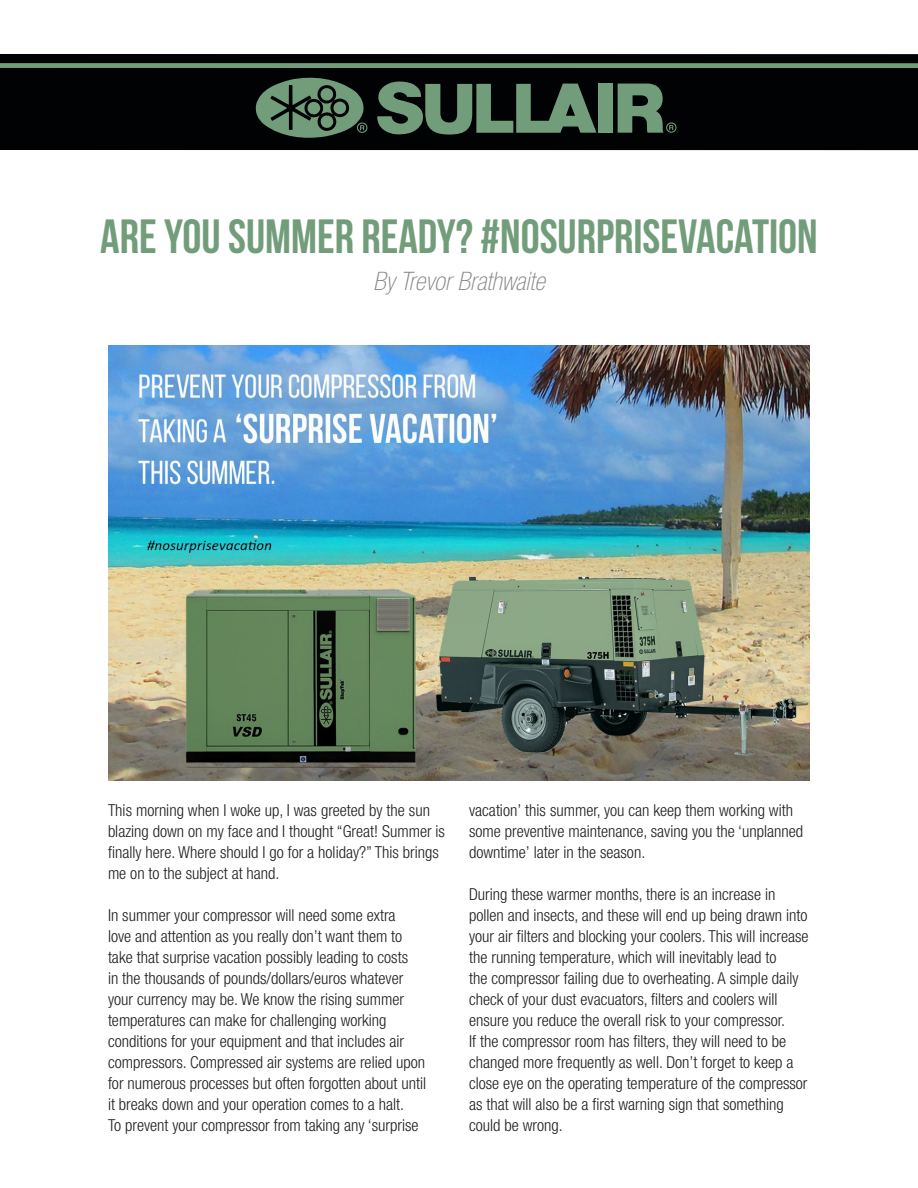
<style>
.page{position:relative;width:918px;height:1188px;background:#fff}
.page>*{position:absolute;margin:0;border:0;box-sizing:border-box;transform-origin:0 0}
.t1{font:700 48px "Bebas Neue";color:#729d7a}
.t2{font:italic 100 condensed 25.5px "Helvetica Neue LT Std";color:#808285}
.Body_Copy{font:300 condensed 16.5px/21px "Helvetica Neue LT Std";color:#231f20}
</style>
<div class="page">
<div style="left:0;top:63px;width:918px;height:5px;background:#729d7a"></div>
<div style="left:0;top:68px;width:918px;height:82px;background:#010203"></div>
<div style="left:0;top:54px;width:918px;height:9px;background:#010203"></div>
<svg style="left:618px;top:84px;width:59px;height:49px"></svg>
<svg style="left:377px;top:81px;width:219px;height:54px"></svg>
<svg style="left:255px;top:77px;width:112px;height:61px"></svg>
<div style="left:598px;top:84px;width:15px;height:49px;background:#729d7a"></div>
<img style="left:108px;top:345px;width:702px;height:436px">
<p class="t1" style="left:100px;top:210px;width:719px">ARE YOU SUMMER READY? #NOSURPRISEVACATION</p>
<p class="t2" style="left:373px;top:267px;width:173px">By Trevor Brathwaite</p>
<p class="Body_Copy" style="left:108px;top:799px;width:339px">This morning when I woke up, I was greeted by the sun blazing down on my face and I thought “Great! Summer is finally here. Where should I go for a holiday?” This brings me on to the subject at hand.</p>
<p class="Body_Copy" style="left:108px;top:904px;width:320px">In summer your compressor will need some extra<br>love and attention as you really don’t want them to take that surprise vacation possibly leading to costs<br>in the thousands of pounds/dollars/euros whatever your currency may be. We know the rising summer temperatures can make for challenging working conditions for your equipment and that includes air compressors. Compressed air systems are relied upon for numerous processes but often forgotten about until it breaks down and your operation comes to a halt.<br>To prevent your compressor from taking any ‘surprise</p>
<p class="Body_Copy" style="left:469px;top:799px;width:336px">vacation’ this summer, you can keep them working with some preventive maintenance, saving you the ‘unplanned downtime’ later in the season.</p>
<p class="Body_Copy" style="left:469px;top:883px;width:341px">During these warmer months, there is an increase in pollen and insects, and these will end up being drawn into your air filters and blocking your coolers. This will increase the running temperature, which will inevitably lead to<br>the compressor failing due to overheating. A simple daily check of your dust evacuators, filters and coolers will ensure you reduce the overall risk to your compressor.<br>If the compressor room has filters, they will need to be changed more frequently as well. Don’t forget to keep a close eye on the operating temperature of the compressor as that will also be a first warning sign that something could be wrong.</p>
</div>
